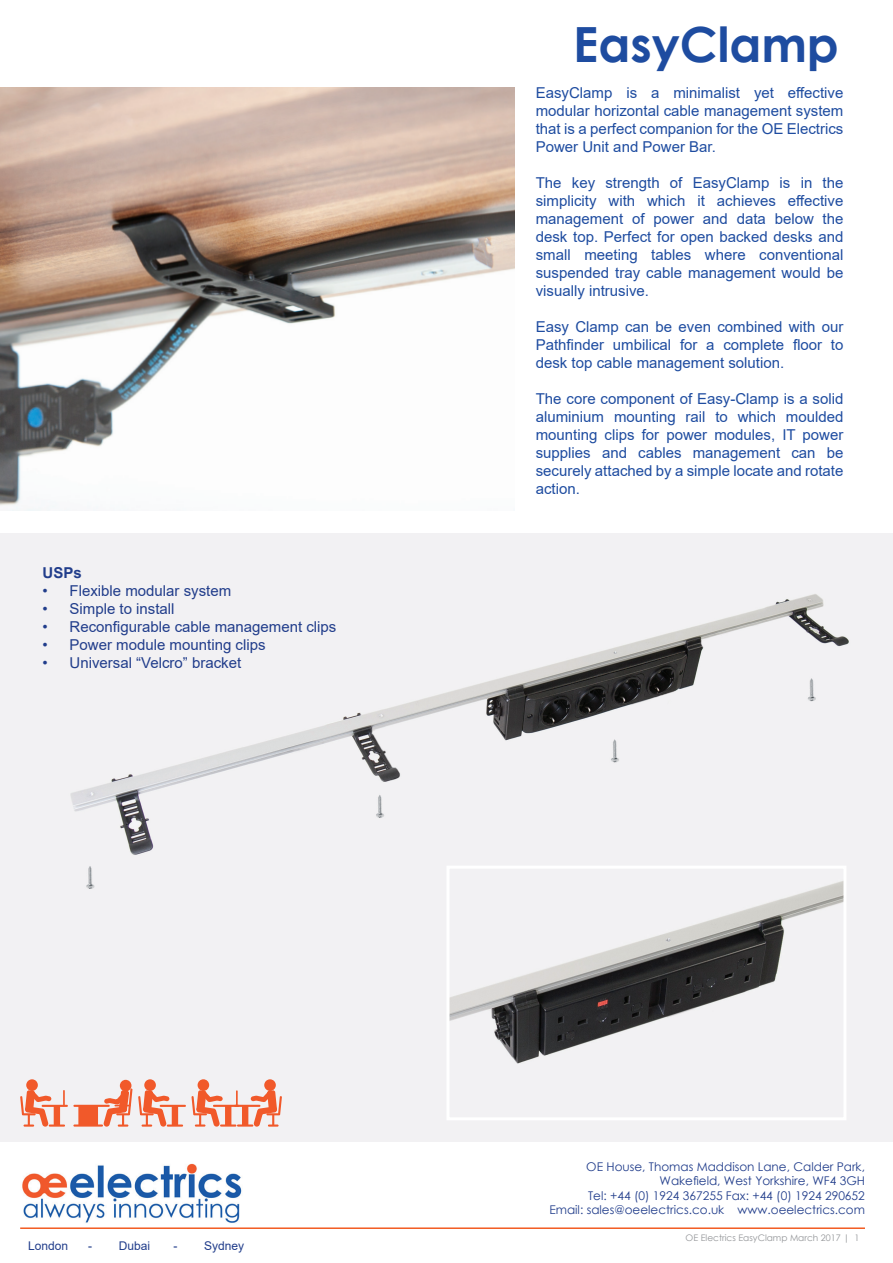
<style>
.page{position:relative;width:893px;height:1263px;background:#fff}
.page>*{position:absolute;margin:0;border:0;box-sizing:border-box;transform-origin:0 0}
.t1{font:700 48.45px "Century Gothic";color:#1e4ca0}
.t2{font:15px/18px "Arial";color:#1e4ca0;text-align:justify}
.t3{font:15px "Arial";color:#213d8b}
.t4{font:700 15px "Arial";color:#213d8b}
.t5{font:12px/14.4px "Century Gothic";color:#213d8b;text-align:right}
.t6{font:12px "Arial";color:#213d8b}
.t7{font:9px "Century Gothic";color:#939598}
</style>
<div class="page">
<img style="left:22px;top:1163px;width:220px;height:60px">
<hr style="left:20px;top:1227px;width:845px;height:2px;background:#f25b21">
<div style="left:0;top:534px;width:893px;height:607px;background:#f2f1f3"></div>
<div style="left:120px;top:1080px;width:11px;height:11px;background:#f1592a;border-radius:50%"></div>
<div style="left:198px;top:1079px;width:11px;height:12px;background:#f1592a;border-radius:50%"></div>
<div style="left:264px;top:1079px;width:12px;height:12px;background:#f1592a;border-radius:50%"></div>
<div style="left:144px;top:1079px;width:12px;height:12px;background:#f1592a;border-radius:50%"></div>
<div style="left:26px;top:1079px;width:12px;height:12px;background:#f1592a;border-radius:50%"></div>
<svg style="left:20px;top:1088px;width:262px;height:39px"></svg>
<img style="left:450px;top:870px;width:392px;height:246px">
<div style="left:446px;top:866px;width:400px;height:254px;border:3px solid #fff"></div>
<img style="left:0;top:87px;width:514px;height:423px">
<p class="t4" style="left:43px;top:562px;width:41px">USPs</p>
<p class="t3" style="left:43px;top:580px;width:190px">• Flexible modular system</p>
<p class="t3" style="left:43px;top:598px;width:134px">• Simple to install</p>
<p class="t3" style="left:43px;top:616px;width:295px">• Reconfigurable cable management clips</p>
<p class="t3" style="left:43px;top:634px;width:224px">• Power module mounting clips</p>
<p class="t3" style="left:43px;top:652px;width:200px">• Universal “Velcro” bracket</p>
<p class="t6" style="left:28px;top:1237px;width:42px">London</p>
<p class="t6" style="left:88px;top:1237px;width:64px">- Dubai</p>
<p class="t6" style="left:174px;top:1237px;width:72px">- Sydney</p>
<h1 class="t1" style="left:573px;top:7px;width:267px">EasyClamp</h1>
<p class="t2" style="left:536px;top:84px;width:309px">EasyClamp is a minimalist yet effective modular horizontal cable management system that is a perfect companion for the OE Electrics Power Unit and Power Bar.</p>
<p class="t2" style="left:536px;top:174px;width:309px">The key strength of EasyClamp is in the simplicity with which it achieves effective management of power and data below the desk top. Perfect for open backed desks and small meeting tables where conventional suspended tray cable management would be visually intrusive.</p>
<p class="t2" style="left:536px;top:318px;width:309px">Easy Clamp can be even combined with our Pathfinder umbilical for a complete floor to desk top cable management solution.</p>
<p class="t2" style="left:536px;top:390px;width:309px">The core component of Easy-Clamp is a solid aluminium mounting rail to which moulded mounting clips for power modules, IT power supplies and cables management can be securely attached by a simple locate and rotate action.</p>
<p class="t5" style="left:549px;top:1159px;width:317px">OE House, Thomas Maddison Lane, Calder Park, Wakefield, West Yorkshire, WF4 3GH<br>Tel: +44 (0) 1924 367255 Fax: +44 (0) 1924 290652<br>Email: sales@oeelectrics.co.uk www.oeelectrics.com</p>
<p class="t7" style="left:686px;top:1231px;width:175px">OE Electrics EasyClamp March 2017 | 1</p>
</div>
